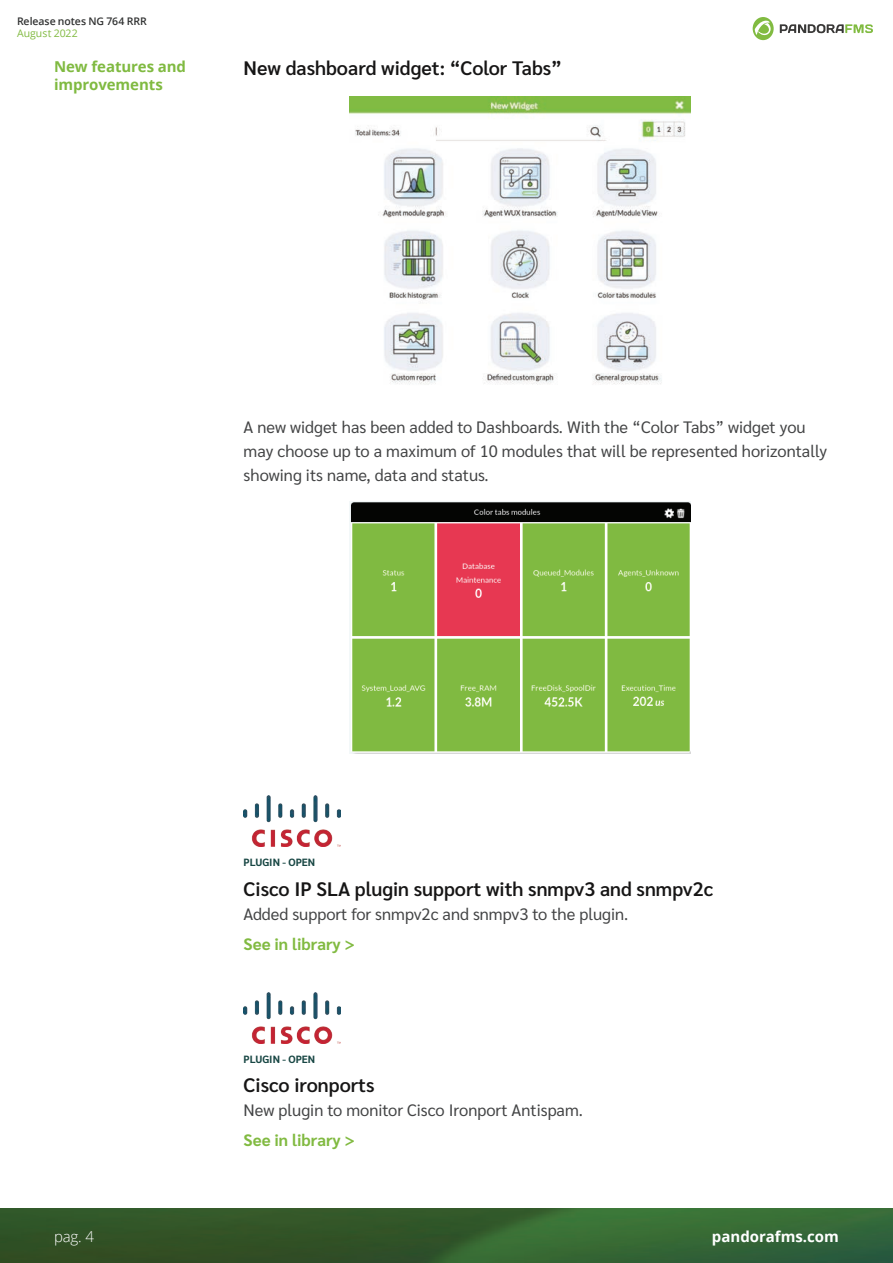
<style>
.page{position:relative;width:893px;height:1263px;background:#fff}
.page>*{position:absolute;margin:0;border:0;box-sizing:border-box;transform-origin:0 0}
.t1{font:600 19.5px "Sarabun";color:#161515}
.t2{font:16.5px/24px "Sarabun";color:#434445}
.t3{font:700 16.5px "Sarabun";color:#81ba41}
.t4{font:700 15px/18px "Open Sans";letter-spacing:-.005em;color:#80ba41}
.t5{font:700 15px "Open Sans";color:#fff}
.t6{font:300 15px "Open Sans";color:#fff}
.t7{font:700 10.5px "Sarabun";color:#184744}
.t8{font:600 10.5px "Open Sans";letter-spacing:-.005em;color:#313232}
.t9{font:10.5px "Open Sans";color:#81ba41}
</style>
<div class="page">
<img style="left:0;top:1209px;width:893px;height:54px">
<svg style="left:753px;top:17px;width:21px;height:23px"></svg>
<svg style="left:780px;top:24px;width:93px;height:9px"></svg>
<img style="left:350px;top:502px;width:340px;height:251px">
<img style="left:350px;top:96px;width:340px;height:289px">
<img style="left:244px;top:795px;width:96px;height:52px">
<img style="left:244px;top:992px;width:96px;height:51px">
<p class="t8" style="left:17px;top:14px;width:131px">Release notes NG 764 RRR</p>
<p class="t9" style="left:17px;top:26px;width:62px">August 2022</p>
<p class="t4" style="left:54px;top:57px;width:134px">New features and improvements</p>
<p class="t1" style="left:244px;top:57px;width:320px">New dashboard widget: “Color Tabs”</p>
<p class="t2" style="left:244px;top:415px;width:585px">A new widget has been added to Dashboards. With the “Color Tabs” widget you may choose up to a maximum of 10 modules that will be represented horizontally showing its name, data and status.</p>
<p class="t6" style="left:54px;top:1226px;width:42px">pag. 4</p>
<p class="t7" style="left:244px;top:856px;width:73px">PLUGIN - OPEN</p>
<p class="t1" style="left:244px;top:877px;width:471px">Cisco IP SLA plugin support with snmpv3 and snmpv2c</p>
<p class="t2" style="left:244px;top:902px;width:386px">Added support for snmpv2c and snmpv3 to the plugin.</p>
<p class="t3" style="left:244px;top:934px;width:113px">See in library &gt;</p>
<p class="t7" style="left:244px;top:1053px;width:73px">PLUGIN - OPEN</p>
<p class="t1" style="left:244px;top:1074px;width:132px">Cisco ironports</p>
<p class="t2" style="left:244px;top:1098px;width:341px">New plugin to monitor Cisco Ironport Antispam.</p>
<p class="t3" style="left:244px;top:1131px;width:113px">See in library &gt;</p>
<p class="t5" style="left:712px;top:1226px;width:129px">pandorafms.com</p>
</div>
